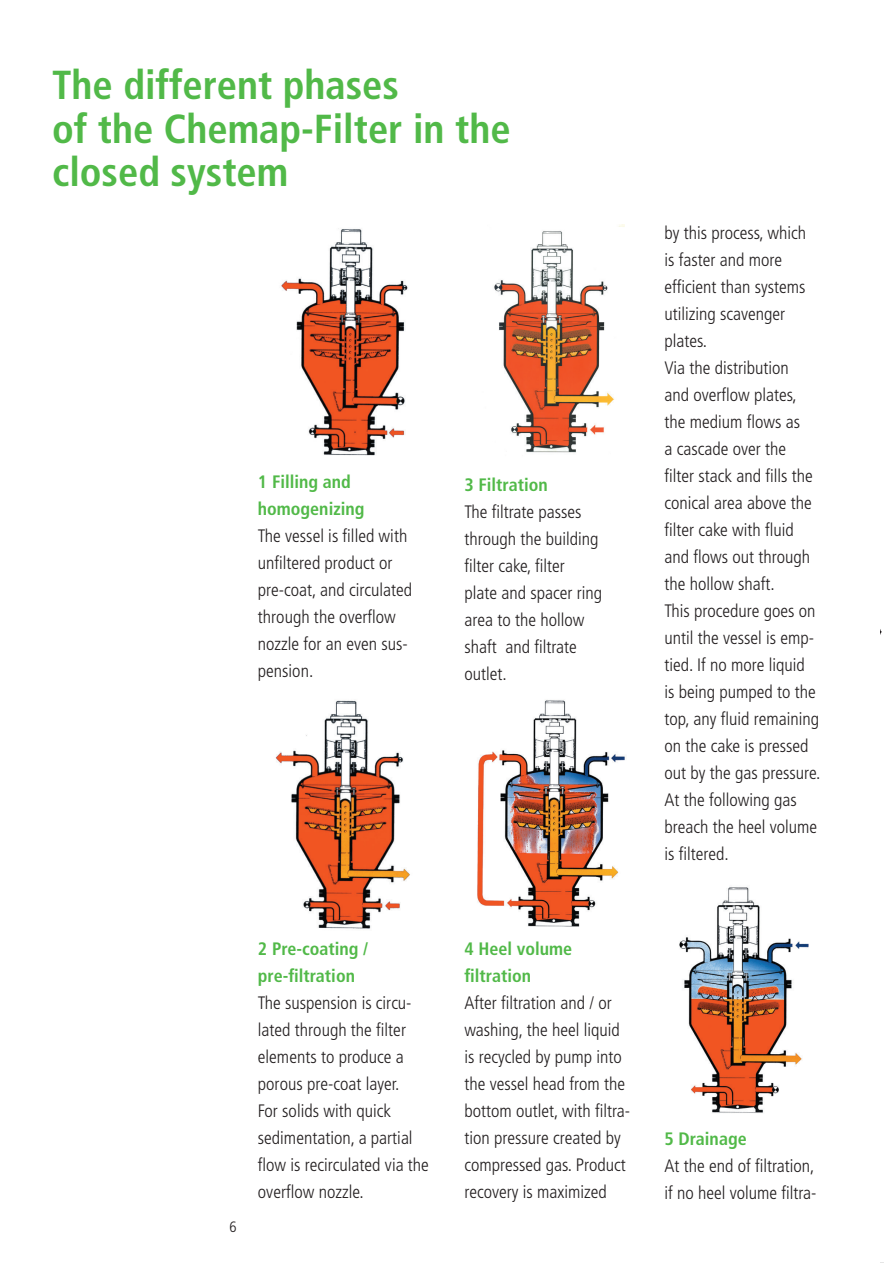
<style>
.page{position:relative;width:893px;height:1263px;background:#fff}
.page>*{position:absolute;margin:0;border:0;box-sizing:border-box;transform-origin:0 0}
.t1{font:700 condensed 40.5px/43.5px "Frutiger";color:#51b948}
.t2{font:300 condensed 18px/27px "Frutiger";color:#231f20}
.t3{font:700 condensed 18px/27px "Frutiger";color:#51b948}
.t4{font:300 condensed 15px "Frutiger";color:#231f20}
</style>
<div class="page">
<img style="left:281px;top:228px;width:127px;height:228px">
<img style="left:275px;top:700px;width:135px;height:229px">
<img style="left:494px;top:224px;width:131px;height:229px">
<img style="left:477px;top:700px;width:149px;height:227px">
<img style="left:679px;top:887px;width:130px;height:226px">
<h1 class="t1" style="left:52px;top:64px;width:460px">The different phases<br>of the Chemap-Filter in the closed system</h1>
<p class="t3" style="left:258px;top:468px;width:108px">1 Filling and homogenizing</p>
<p class="t2" style="left:258px;top:522px;width:156px">The vessel is filled with unfiltered product or pre-coat, and circulated through the overflow nozzle for an even sus&shy;pension.</p>
<p class="t3" style="left:465px;top:471px;width:85px">3 Filtration</p>
<p class="t2" style="left:465px;top:498px;width:139px">The filtrate passes through the building filter cake, filter<br>plate and spacer ring area to the hollow shaft and filtrate outlet.</p>
<p class="t4" style="left:230px;top:1219px;width:9px">6</p>
<p class="t3" style="left:258px;top:935px;width:112px">2 Pre-coating / pre-filtration</p>
<p class="t2" style="left:258px;top:990px;width:172px">The suspension is circu&shy;lated through the filter elements to produce a porous pre-coat layer.<br>For solids with quick sedimentation, a partial flow is recirculated via the overflow nozzle.</p>
<p class="t3" style="left:465px;top:935px;width:109px">4 Heel volume filtration</p>
<p class="t2" style="left:465px;top:990px;width:167px">After filtration and / or washing, the heel liquid is recycled by pump into the vessel head from the bottom outlet, with filtra&shy;tion pressure created by compressed gas. Product recovery is maximized</p>
<p class="t2" style="left:664px;top:219px;width:157px">by this process, which is faster and more efficient than systems utilizing scavenger plates.<br>Via the distribution<br>and overflow plates, the medium flows as<br>a cascade over the<br>filter stack and fills the conical area above the filter cake with fluid and flows out through the hollow shaft.<br>This procedure goes on until the vessel is emp&shy;tied. If no more liquid<br>is being pumped to the top, any fluid remaining on the cake is pressed out by the gas pressure.<br>At the following gas breach the heel volume is filtered.</p>
<p class="t3" style="left:664px;top:1125px;width:84px">5 Drainage</p>
<p class="t2" style="left:664px;top:1152px;width:154px">At the end of filtration, if no heel volume filtra-</p>
</div>
